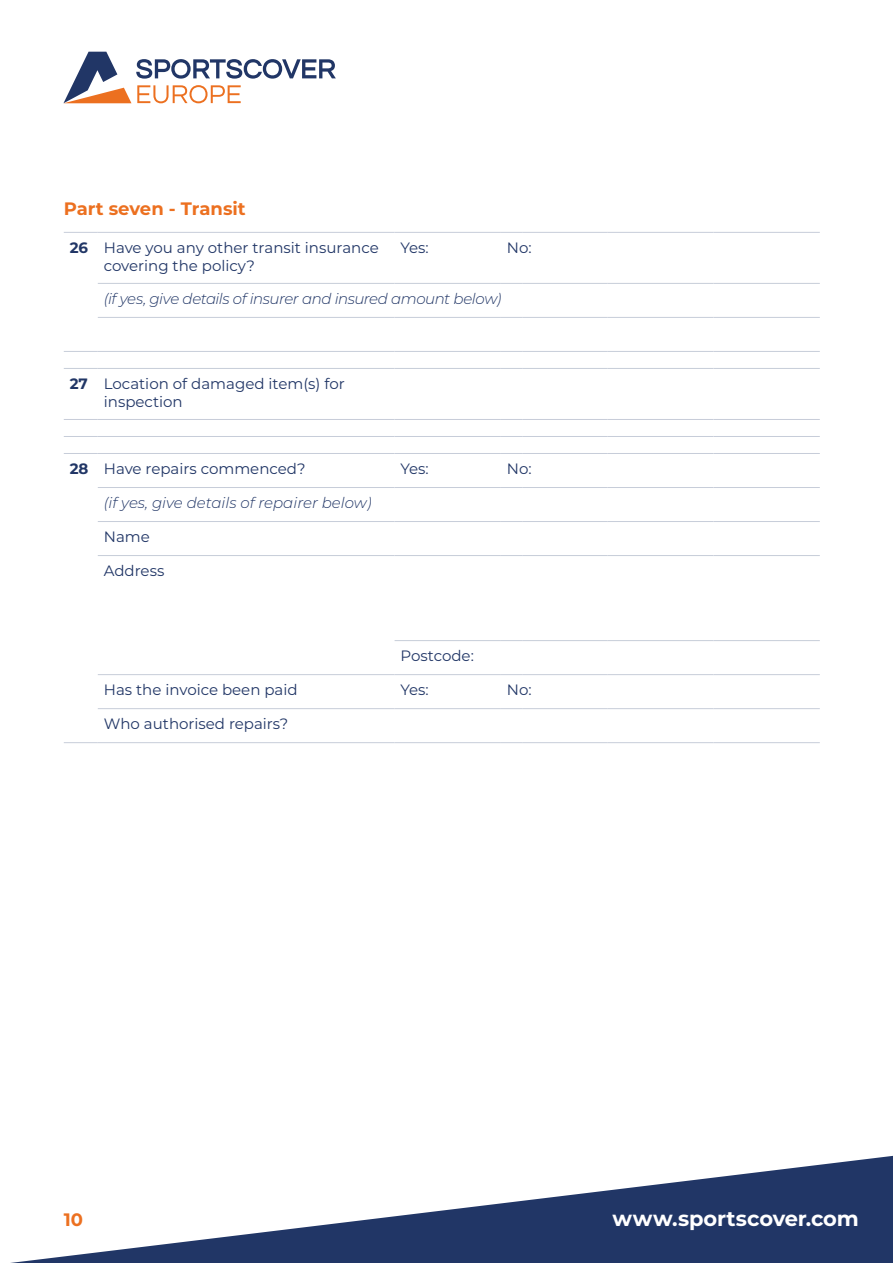
<style>
.page{position:relative;width:893px;height:1263px;background:#fff}
.page>*{position:absolute;margin:0;border:0;box-sizing:border-box;transform-origin:0 0}
.t1{font:700 21px "Montserrat";letter-spacing:-.005em;color:#fff}
.t2{font:700 18px "Montserrat";color:#ec7020}
.t3{font:15px/18px "Montserrat";color:#213666}
.t4{font:italic 300 15px "Montserrat";letter-spacing:-.025em;color:#213666}
.t5{font:italic 300 15px "Montserrat";color:#213666}
.s1{font-weight:700}
</style>
<div class="page">
<svg style="left:63px;top:52px;width:273px;height:51px"></svg>
<svg style="left:10px;top:1155px;width:883px;height:108px"></svg>
<hr style="left:64px;top:232px;width:34px;height:1px;background:#c7cdd9">
<hr style="left:98px;top:232px;width:297px;height:1px;background:#c7cdd9">
<hr style="left:395px;top:232px;width:106px;height:1px;background:#c7cdd9">
<svg style="left:501px;top:232px;width:21px;height:1px"></svg>
<hr style="left:522px;top:232px;width:85px;height:1px;background:#c7cdd9">
<hr style="left:607px;top:232px;width:106px;height:1px;background:#c7cdd9">
<hr style="left:713px;top:232px;width:107px;height:1px;background:#c7cdd9">
<hr style="left:98px;top:283px;width:297px;height:1px;background:#c7cdd9">
<hr style="left:395px;top:283px;width:106px;height:1px;background:#c7cdd9">
<svg style="left:501px;top:283px;width:21px;height:1px"></svg>
<hr style="left:522px;top:283px;width:85px;height:1px;background:#c7cdd9">
<hr style="left:607px;top:283px;width:106px;height:1px;background:#c7cdd9">
<hr style="left:713px;top:283px;width:107px;height:1px;background:#c7cdd9">
<hr style="left:98px;top:317px;width:297px;height:1px;background:#c7cdd9">
<hr style="left:395px;top:317px;width:106px;height:1px;background:#c7cdd9">
<svg style="left:501px;top:317px;width:21px;height:1px"></svg>
<hr style="left:522px;top:317px;width:85px;height:1px;background:#c7cdd9">
<hr style="left:607px;top:317px;width:106px;height:1px;background:#c7cdd9">
<hr style="left:713px;top:317px;width:107px;height:1px;background:#c7cdd9">
<hr style="left:64px;top:351px;width:34px;height:1px;background:#c7cdd9">
<hr style="left:98px;top:351px;width:297px;height:1px;background:#c7cdd9">
<hr style="left:395px;top:351px;width:106px;height:1px;background:#c7cdd9">
<svg style="left:501px;top:351px;width:21px;height:1px"></svg>
<hr style="left:522px;top:351px;width:85px;height:1px;background:#c7cdd9">
<hr style="left:607px;top:351px;width:106px;height:1px;background:#c7cdd9">
<hr style="left:713px;top:351px;width:107px;height:1px;background:#c7cdd9">
<hr style="left:64px;top:368px;width:34px;height:1px;background:#c7cdd9">
<hr style="left:98px;top:368px;width:297px;height:1px;background:#c7cdd9">
<hr style="left:395px;top:368px;width:106px;height:1px;background:#c7cdd9">
<svg style="left:501px;top:368px;width:21px;height:1px"></svg>
<hr style="left:522px;top:368px;width:85px;height:1px;background:#c7cdd9">
<hr style="left:607px;top:368px;width:106px;height:1px;background:#c7cdd9">
<hr style="left:713px;top:368px;width:107px;height:1px;background:#c7cdd9">
<hr style="left:64px;top:419px;width:34px;height:1px;background:#c7cdd9">
<hr style="left:98px;top:419px;width:297px;height:1px;background:#c7cdd9">
<hr style="left:395px;top:419px;width:106px;height:1px;background:#c7cdd9">
<svg style="left:501px;top:419px;width:21px;height:1px"></svg>
<hr style="left:522px;top:419px;width:85px;height:1px;background:#c7cdd9">
<hr style="left:607px;top:419px;width:106px;height:1px;background:#c7cdd9">
<hr style="left:713px;top:419px;width:107px;height:1px;background:#c7cdd9">
<hr style="left:64px;top:436px;width:34px;height:1px;background:#c7cdd9">
<hr style="left:98px;top:436px;width:297px;height:1px;background:#c7cdd9">
<hr style="left:395px;top:436px;width:106px;height:1px;background:#c7cdd9">
<svg style="left:501px;top:436px;width:21px;height:1px"></svg>
<hr style="left:522px;top:436px;width:85px;height:1px;background:#c7cdd9">
<hr style="left:607px;top:436px;width:106px;height:1px;background:#c7cdd9">
<hr style="left:713px;top:436px;width:107px;height:1px;background:#c7cdd9">
<hr style="left:64px;top:453px;width:34px;height:1px;background:#c7cdd9">
<hr style="left:98px;top:453px;width:297px;height:1px;background:#c7cdd9">
<hr style="left:395px;top:453px;width:106px;height:1px;background:#c7cdd9">
<svg style="left:501px;top:453px;width:21px;height:1px"></svg>
<hr style="left:522px;top:453px;width:85px;height:1px;background:#c7cdd9">
<hr style="left:607px;top:453px;width:106px;height:1px;background:#c7cdd9">
<hr style="left:713px;top:453px;width:107px;height:1px;background:#c7cdd9">
<hr style="left:98px;top:487px;width:297px;height:1px;background:#c7cdd9">
<hr style="left:395px;top:487px;width:106px;height:1px;background:#c7cdd9">
<svg style="left:501px;top:487px;width:21px;height:1px"></svg>
<hr style="left:522px;top:487px;width:85px;height:1px;background:#c7cdd9">
<hr style="left:607px;top:487px;width:106px;height:1px;background:#c7cdd9">
<hr style="left:713px;top:487px;width:107px;height:1px;background:#c7cdd9">
<hr style="left:98px;top:521px;width:297px;height:1px;background:#c7cdd9">
<hr style="left:395px;top:521px;width:106px;height:1px;background:#c7cdd9">
<svg style="left:501px;top:521px;width:21px;height:1px"></svg>
<hr style="left:522px;top:521px;width:85px;height:1px;background:#c7cdd9">
<hr style="left:607px;top:521px;width:106px;height:1px;background:#c7cdd9">
<hr style="left:713px;top:521px;width:107px;height:1px;background:#c7cdd9">
<hr style="left:98px;top:555px;width:297px;height:1px;background:#c7cdd9">
<hr style="left:395px;top:555px;width:106px;height:1px;background:#c7cdd9">
<svg style="left:501px;top:555px;width:21px;height:1px"></svg>
<hr style="left:522px;top:555px;width:85px;height:1px;background:#c7cdd9">
<hr style="left:607px;top:555px;width:106px;height:1px;background:#c7cdd9">
<hr style="left:713px;top:555px;width:107px;height:1px;background:#c7cdd9">
<hr style="left:395px;top:640px;width:106px;height:1px;background:#c7cdd9">
<svg style="left:501px;top:640px;width:21px;height:1px"></svg>
<hr style="left:522px;top:640px;width:85px;height:1px;background:#c7cdd9">
<hr style="left:607px;top:640px;width:106px;height:1px;background:#c7cdd9">
<hr style="left:713px;top:640px;width:107px;height:1px;background:#c7cdd9">
<hr style="left:98px;top:674px;width:297px;height:1px;background:#c7cdd9">
<hr style="left:395px;top:674px;width:106px;height:1px;background:#c7cdd9">
<svg style="left:501px;top:674px;width:21px;height:1px"></svg>
<hr style="left:522px;top:674px;width:85px;height:1px;background:#c7cdd9">
<hr style="left:607px;top:674px;width:106px;height:1px;background:#c7cdd9">
<hr style="left:713px;top:674px;width:107px;height:1px;background:#c7cdd9">
<hr style="left:98px;top:708px;width:297px;height:1px;background:#c7cdd9">
<hr style="left:395px;top:708px;width:106px;height:1px;background:#c7cdd9">
<svg style="left:501px;top:708px;width:21px;height:1px"></svg>
<hr style="left:522px;top:708px;width:85px;height:1px;background:#c7cdd9">
<hr style="left:607px;top:708px;width:106px;height:1px;background:#c7cdd9">
<hr style="left:713px;top:708px;width:107px;height:1px;background:#c7cdd9">
<hr style="left:64px;top:742px;width:34px;height:1px;background:#c7cdd9">
<hr style="left:98px;top:742px;width:297px;height:1px;background:#c7cdd9">
<hr style="left:395px;top:742px;width:106px;height:1px;background:#c7cdd9">
<svg style="left:501px;top:742px;width:21px;height:1px"></svg>
<hr style="left:522px;top:742px;width:85px;height:1px;background:#c7cdd9">
<hr style="left:607px;top:742px;width:106px;height:1px;background:#c7cdd9">
<hr style="left:713px;top:742px;width:107px;height:1px;background:#c7cdd9">
<p class="t2" style="left:64px;top:196px;width:184px">Part seven - Transit</p>
<p class="t3" style="left:104px;top:238px;width:276px;text-indent:-34px"><span class="s1">26</span> Have you any other transit insurance covering the policy?</p>
<p class="t3" style="left:401px;top:238px;width:30px">Yes:</p>
<p class="t3" style="left:507px;top:238px;width:26px">No:</p>
<p class="t4" style="left:104px;top:288px;width:399px">(if yes, give details of insurer and insured amount below)</p>
<p class="t3" style="left:104px;top:374px;width:243px;text-indent:-34px"><span class="s1">27</span> Location of damaged item(s) for inspection</p>
<p class="t3" style="left:70px;top:459px;width:237px"><span class="s1">28</span> Have repairs commenced?</p>
<p class="t3" style="left:401px;top:459px;width:30px">Yes:</p>
<p class="t3" style="left:507px;top:459px;width:26px">No:</p>
<p class="t5" style="left:104px;top:492px;width:269px">(if yes, give details of repairer below)</p>
<p class="t3" style="left:104px;top:527px;width:48px">Name</p>
<p class="t3" style="left:104px;top:561px;width:62px">Address</p>
<p class="t3" style="left:401px;top:646px;width:75px">Postcode:</p>
<p class="t3" style="left:104px;top:680px;width:195px">Has the invoice been paid</p>
<p class="t3" style="left:401px;top:680px;width:30px">Yes:</p>
<p class="t3" style="left:507px;top:680px;width:26px">No:</p>
<p class="t3" style="left:104px;top:714px;width:186px">Who authorised repairs?</p>
<p class="t2" style="left:64px;top:1206px;width:21px">10</p>
<h1 class="t1" style="left:613px;top:1203px;width:248px">www.sportscover.com</h1>
</div>
